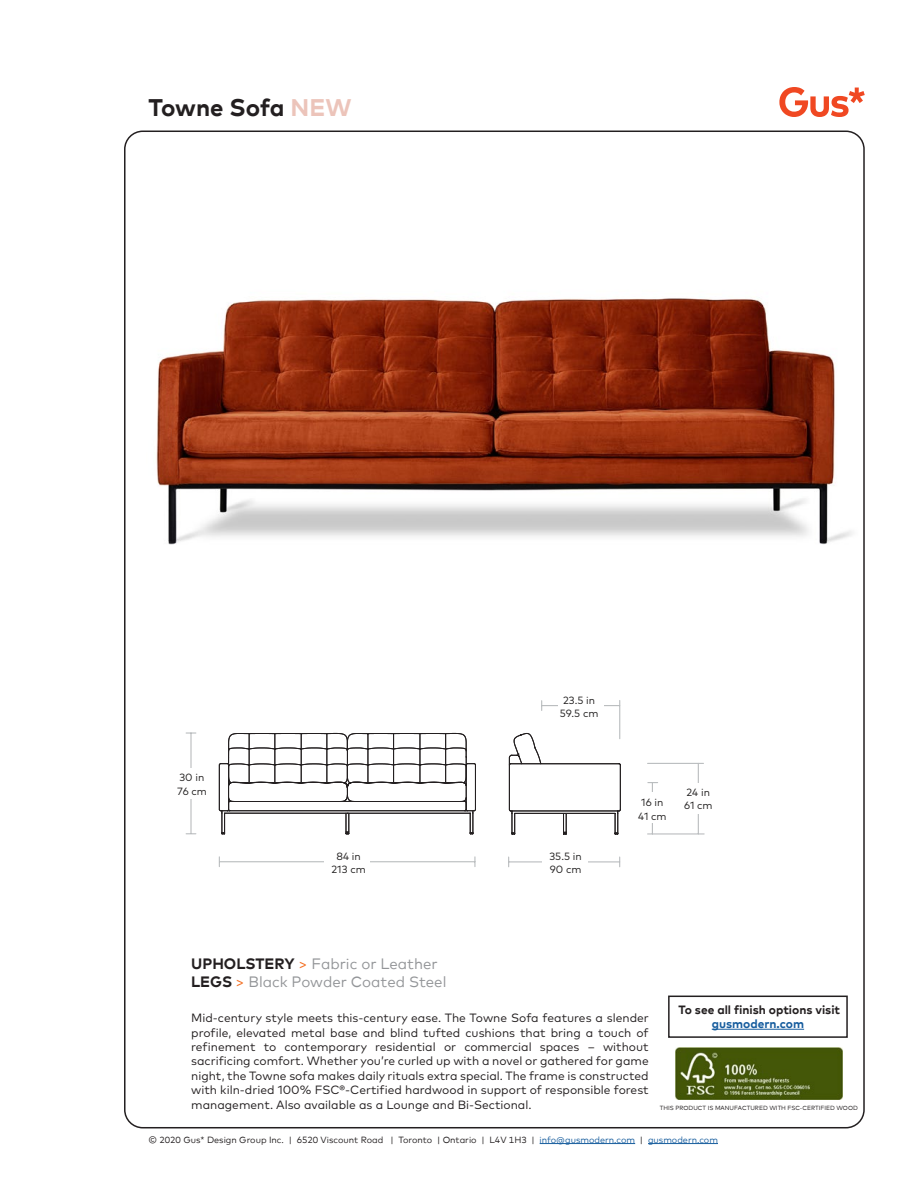
<style>
.page{position:relative;width:918px;height:1188px;background:#fff}
.page>*{position:absolute;margin:0;border:0;box-sizing:border-box;transform-origin:0 0}
.Product_Name_Headlin{font:700 24px "Mark";color:#231f20}
.Product_Name_Headlin-2{font:15px "Mark";color:#939598}
.Product_Name_Headlin-3{font:12px/14.4px "Mark Pro";color:#231f20;text-align:justify}
.Product_Name_Headlin-4{font:700 12px/14.4px "Mark";color:#231f20;text-align:center}
.t1{font:10.5px/13.5px "Mark Pro";color:#211f1f;text-align:center}
.t2{font:9px "Mark";color:#231f20}
.Product_Name_Headlin-5{font:6px "Mark";color:#231f20}
.s1{color:#ecc4ba}
.s2{font-weight:700;color:#231f20}
.s3{color:#f36e21}
.s4{color:#175d9e}
</style>
<div class="page">
<svg style="left:779px;top:87px;width:86px;height:30px"></svg>
<hr style="left:540px;top:1143px;width:95px;height:1px;background:#175d9e">
<hr style="left:648px;top:1143px;width:70px;height:1px;background:#175d9e">
<img style="left:125px;top:131px;width:739px;height:670px">
<img style="left:676px;top:1048px;width:167px;height:52px">
<hr style="left:712px;top:1029px;width:92px;height:1px;background:#175d9e">
<div style="left:668px;top:996px;width:180px;height:42px;border:2px solid #231f20"></div>
<hr style="left:220px;top:861px;width:255px;height:1px;background:#babdbf">
<hr style="left:509px;top:861px;width:111px;height:1px;background:#babdbf">
<hr style="left:190px;top:733px;width:2px;height:100px;background:#babdbf">
<svg style="left:186px;top:732px;width:10px;height:2px"></svg>
<svg style="left:219px;top:733px;width:402px;height:102px"></svg>
<div style="left:324px;top:847px;width:46px;height:30px;background:#fff"></div>
<div style="left:168px;top:768px;width:45px;height:31px;background:#fff"></div>
<div style="left:542px;top:847px;width:46px;height:30px;background:#fff"></div>
<hr style="left:648px;top:833px;width:56px;height:2px;background:#babdbf">
<hr style="left:652px;top:783px;width:1px;height:51px;background:#babdbf">
<hr style="left:698px;top:763px;width:1px;height:71px;background:#babdbf">
<hr style="left:648px;top:763px;width:55px;height:1px;background:#babdbf">
<div style="left:630px;top:792px;width:46px;height:30px;background:#fff"></div>
<div style="left:675px;top:783px;width:46px;height:30px;background:#fff"></div>
<hr style="left:542px;top:705px;width:78px;height:1px;background:#babdbf">
<hr style="left:619px;top:700px;width:1px;height:39px;background:#babdbf">
<div style="left:558px;top:690px;width:46px;height:30px;background:#fff"></div>
<p class="Product_Name_Headlin" style="left:148px;top:92px;width:205px">Towne Sofa <span class="s1">NEW</span></p>
<p class="t1" style="left:177px;top:770px;width:17px;text-align:right">3<br>84</p>
<p class="t1" style="left:177px;top:770px;width:31px;text-align:left">30 in<br>76 cm</p>
<p class="t1" style="left:332px;top:848px;width:36px">84 in<br>213 cm</p>
<p class="t1" style="left:335px;top:848px;width:30px">83 in<br>1 cm</p>
<p class="t1" style="left:560px;top:692px;width:40px">23.5 in<br>59.5 cm</p>
<p class="t1" style="left:549px;top:849px;width:32px">35 in<br>89 cm</p>
<p class="t1" style="left:549px;top:849px;width:34px;text-align:left">35.5 in<br>90 cm</p>
<p class="t1" style="left:638px;top:795px;width:30px">16 in<br>41 cm</p>
<p class="t1" style="left:684px;top:784px;width:30px;text-align:left">24 in<br>61 cm</p>
<p class="t1" style="left:633px;top:795px;width:41px">17.5 in<br>4 .5 cm</p>
<p class="Product_Name_Headlin-2" style="left:191px;top:955px;width:248px"><span class="s2">UPHOLSTERY</span> <span class="s3">&gt;</span> Fabric or Leather</p>
<p class="Product_Name_Headlin-2" style="left:191px;top:973px;width:257px"><span class="s2">LEGS</span> <span class="s3">&gt;</span> Black Powder Coated Steel</p>
<p class="Product_Name_Headlin-3" style="left:191px;top:1010px;width:459px">Mid-century style meets this-century ease. The Towne Sofa features a slender profile, elevated metal base and blind tufted cushions that bring a touch of refinement to contemporary residential or commercial spaces – without sacrificing comfort. Whether you’re curled up with a novel or gathered for game night, the Towne sofa makes daily rituals extra special. The frame is constructed with kiln-dried 100% FSC®-Certified hardwood in support of responsible forest management. Also available as a Lounge and Bi-Sectional.</p>
<p class="Product_Name_Headlin-4" style="left:679px;top:1002px;width:163px">To see all finish options visit <span class="s4">gusmodern.com</span></p>
<p class="Product_Name_Headlin-5" style="left:660px;top:1105px;width:200px">THIS PRODUCT IS MANUFACTURED WITH FSC-CERTIFIED WOOD</p>
<p class="t2" style="left:148px;top:1134px;width:571px">© 2020 Gus* Design Group Inc. | 6520 Viscount Road | Toronto | Ontario | L4V 1H3 | <span class="s4">info@gusmodern.com</span> | <span class="s4">gusmodern.com</span></p>
</div>
